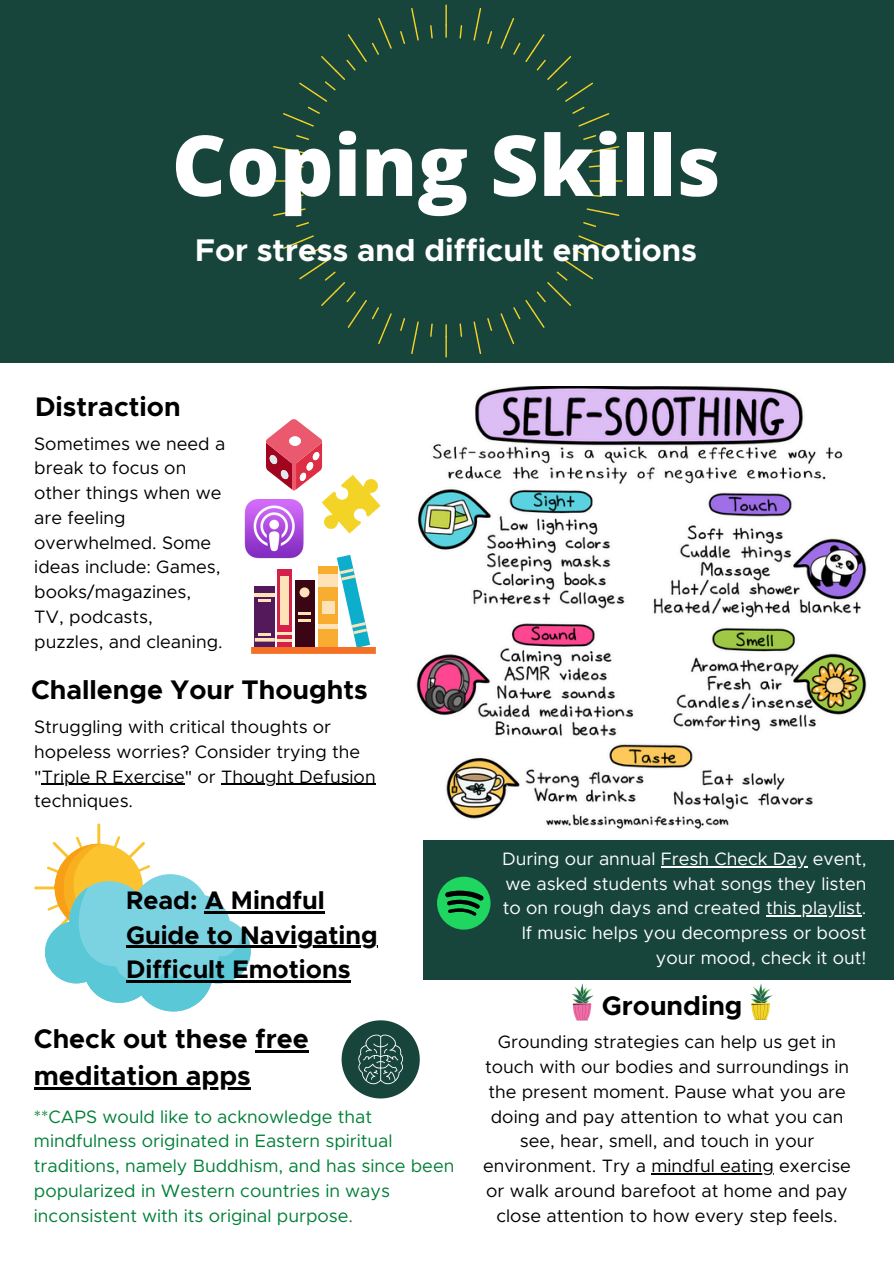
<style>
.page{position:relative;width:894px;height:1264px;background:#fff}
.page>*{position:absolute;margin:0;border:0;box-sizing:border-box;transform-origin:0 0}
.t1{font:800 84px "Open Sans";color:#fff}
.t2{font:700 31.5px "Metropolis";color:#fff}
.t3{font:700 27px "Metropolis";color:#000}
.t4{font:700 25.5px/34.8px "Metropolis";color:#000}
.t5{font:18px/24.8px "Metropolis";color:#000;text-align:center}
.t6{font:18px/24.8px "Metropolis";color:#008037}
.t7{font:18px/24.8px "Metropolis";color:#fff}
</style>
<div class="page">
<div style="left:0;top:0;width:893px;height:362px;background:#18453b"></div>
<hr style="left:601px;top:180px;width:21px;height:2px;background:#f4d327">
<svg style="left:589px;top:180px;width:13px;height:2px"></svg>
<svg style="left:588px;top:165px;width:14px;height:3px"></svg>
<svg style="left:588px;top:194px;width:14px;height:3px"></svg>
<svg style="left:586px;top:146px;width:33px;height:8px"></svg>
<svg style="left:586px;top:208px;width:33px;height:8px"></svg>
<svg style="left:583px;top:135px;width:13px;height:5px"></svg>
<svg style="left:583px;top:222px;width:13px;height:5px"></svg>
<svg style="left:500px;top:18px;width:109px;height:109px"></svg>
<svg style="left:500px;top:235px;width:109px;height:109px"></svg>
<svg style="left:487px;top:31px;width:5px;height:13px"></svg>
<svg style="left:487px;top:318px;width:5px;height:13px"></svg>
<svg style="left:473px;top:321px;width:8px;height:33px"></svg>
<svg style="left:473px;top:8px;width:8px;height:33px"></svg>
<svg style="left:459px;top:323px;width:3px;height:14px"></svg>
<svg style="left:459px;top:25px;width:3px;height:13px"></svg>
<svg style="left:445px;top:324px;width:1px;height:33px"></svg>
<svg style="left:445px;top:5px;width:1px;height:33px"></svg>
<svg style="left:430px;top:323px;width:2px;height:14px"></svg>
<svg style="left:430px;top:25px;width:2px;height:13px"></svg>
<svg style="left:411px;top:321px;width:7px;height:33px"></svg>
<svg style="left:411px;top:8px;width:7px;height:33px"></svg>
<svg style="left:400px;top:31px;width:5px;height:13px"></svg>
<svg style="left:400px;top:318px;width:5px;height:13px"></svg>
<svg style="left:296px;top:222px;width:13px;height:5px"></svg>
<svg style="left:296px;top:135px;width:13px;height:5px"></svg>
<svg style="left:290px;top:165px;width:13px;height:3px"></svg>
<svg style="left:290px;top:194px;width:13px;height:3px"></svg>
<svg style="left:291px;top:180px;width:12px;height:2px"></svg>
<svg style="left:283px;top:18px;width:109px;height:109px"></svg>
<svg style="left:283px;top:235px;width:109px;height:109px"></svg>
<svg style="left:273px;top:146px;width:32px;height:8px"></svg>
<svg style="left:273px;top:208px;width:32px;height:8px"></svg>
<hr style="left:269px;top:180px;width:22px;height:2px;background:#f4d327">
<img style="left:416px;top:386px;width:449px;height:443px">
<div style="left:255px;top:586px;width:20px;height:62px;background:#54195a"></div>
<svg style="left:255px;top:593px;width:20px;height:3px"></svg>
<svg style="left:258px;top:599px;width:13px;height:2px"></svg>
<hr style="left:255px;top:638px;width:20px;height:3px;background:#fde3b7">
<svg style="left:258px;top:633px;width:13px;height:2px"></svg>
<svg style="left:337px;top:555px;width:33px;height:92px"></svg>
<div style="left:277px;top:569px;width:15px;height:79px;background:#d5204a"></div>
<hr style="left:277px;top:632px;width:15px;height:3px;background:#fde3b7">
<hr style="left:277px;top:638px;width:15px;height:3px;background:#fde3b7">
<div style="left:280px;top:576px;width:9px;height:49px;background:#fde3b7"></div>
<div style="left:294px;top:580px;width:20px;height:68px;background:#3c0514"></div>
<svg style="left:298px;top:612px;width:13px;height:10px"></svg>
<div style="left:299px;top:587px;width:10px;height:10px;background:#fde3b7;border-radius:50%"></div>
<div style="left:319px;top:566px;width:19px;height:82px;background:#f9ad30"></div>
<div style="left:319px;top:574px;width:19px;height:13px;background:#fde3b7"></div>
<div style="left:322px;top:600px;width:12px;height:13px;background:#fde3b7"></div>
<div style="left:319px;top:624px;width:19px;height:5px;background:#fde3b7"></div>
<div style="left:251px;top:647px;width:125px;height:7px;background:#f47025"></div>
<svg style="left:266px;top:419px;width:115px;height:115px"></svg>
<img style="left:244px;top:499px;width:60px;height:59px">
<svg style="left:572px;top:983px;width:22px;height:37px"></svg>
<hr style="left:34px;top:886px;width:129px;height:3px;background:#fbc32d">
<hr style="left:97px;top:823px;width:3px;height:129px;background:#fbc32d">
<svg style="left:45px;top:836px;width:206px;height:175px"></svg>
<div style="left:423px;top:840px;width:470px;height:139px;background:#18453b"></div>
<svg style="left:437px;top:876px;width:53px;height:53px"></svg>
<svg style="left:341px;top:1020px;width:78px;height:77px"></svg>
<hr style="left:651px;top:1173px;width:122px;height:1px;background:#000">
<hr style="left:255px;top:1050px;width:53px;height:2px;background:#000">
<hr style="left:34px;top:1087px;width:217px;height:2px;background:#000">
<hr style="left:42px;top:783px;width:143px;height:1px;background:#000">
<hr style="left:221px;top:783px;width:154px;height:1px;background:#000">
<hr style="left:660px;top:866px;width:147px;height:1px;background:#fff">
<hr style="left:765px;top:915px;width:96px;height:1px;background:#fff">
<hr style="left:204px;top:911px;width:121px;height:2px;background:#000">
<hr style="left:126px;top:945px;width:251px;height:3px;background:#000">
<hr style="left:126px;top:980px;width:224px;height:3px;background:#000">
<svg style="left:750px;top:983px;width:22px;height:36px"></svg>
<h1 class="t1" style="left:172px;top:106px;width:550px">Coping Skills</h1>
<p class="t2" style="left:195px;top:236px;width:503px">For stress and difficult emotions</p>
<p class="t3" style="left:35px;top:395px;width:147px">Distraction</p>
<h2 class="t5" style="left:34px;top:432px;width:192px;text-align:left">Sometimes we need a break to focus on other things when we are feeling overwhelmed. Some ideas include: Games, books/magazines,<br>TV, podcasts, puzzles, and cleaning.</h2>
<p class="t3" style="left:31px;top:677px;width:338px">Challenge Your Thoughts</p>
<p class="t5" style="left:34px;top:715px;width:343px;text-align:left">Struggling with critical thoughts or hopeless worries? Consider trying the "Triple R Exercise" or Thought Defusion</p>
<p class="t5" style="left:34px;top:789px;width:100px">techniques.</p>
<p class="t4" style="left:126px;top:883px;width:200px">Read: A Mindful</p>
<p class="t4" style="left:126px;top:918px;width:253px">Guide to Navigating<br>Difficult Emotions</p>
<h3 class="t3" style="left:34px;top:1026px;width:276px">Check out these free</h3>
<p class="t3" style="left:34px;top:1063px;width:218px">meditation apps</p>
<p class="t6" style="left:34px;top:1104px;width:422px">**CAPS would like to acknowledge that mindfulness originated in Eastern spiritual traditions, namely Buddhism, and has since been popularized in Western countries in ways inconsistent with its original purpose.</p>
<h3 class="t7" style="left:502px;top:847px;width:366px">During our annual Fresh Check Day event,</h3>
<p class="t7" style="left:503px;top:871px;width:365px">we asked students what songs they listen to on rough days and created this playlist.</p>
<p class="t7" style="left:521px;top:921px;width:346px;text-align:right">If music helps you decompress or boost your mood, check it out!</p>
<p class="t3" style="left:601px;top:993px;width:142px">Grounding</p>
<p class="t5" style="left:483px;top:1030px;width:369px">Grounding strategies can help us get in touch with our bodies and surroundings in the present moment. Pause what you are doing and pay attention to what you can see, hear, smell, and touch in your environment. Try a mindful eating exercise</p>
<p class="t5" style="left:486px;top:1179px;width:363px">or walk around barefoot at home and pay close attention to how every step feels.</p>
</div>
